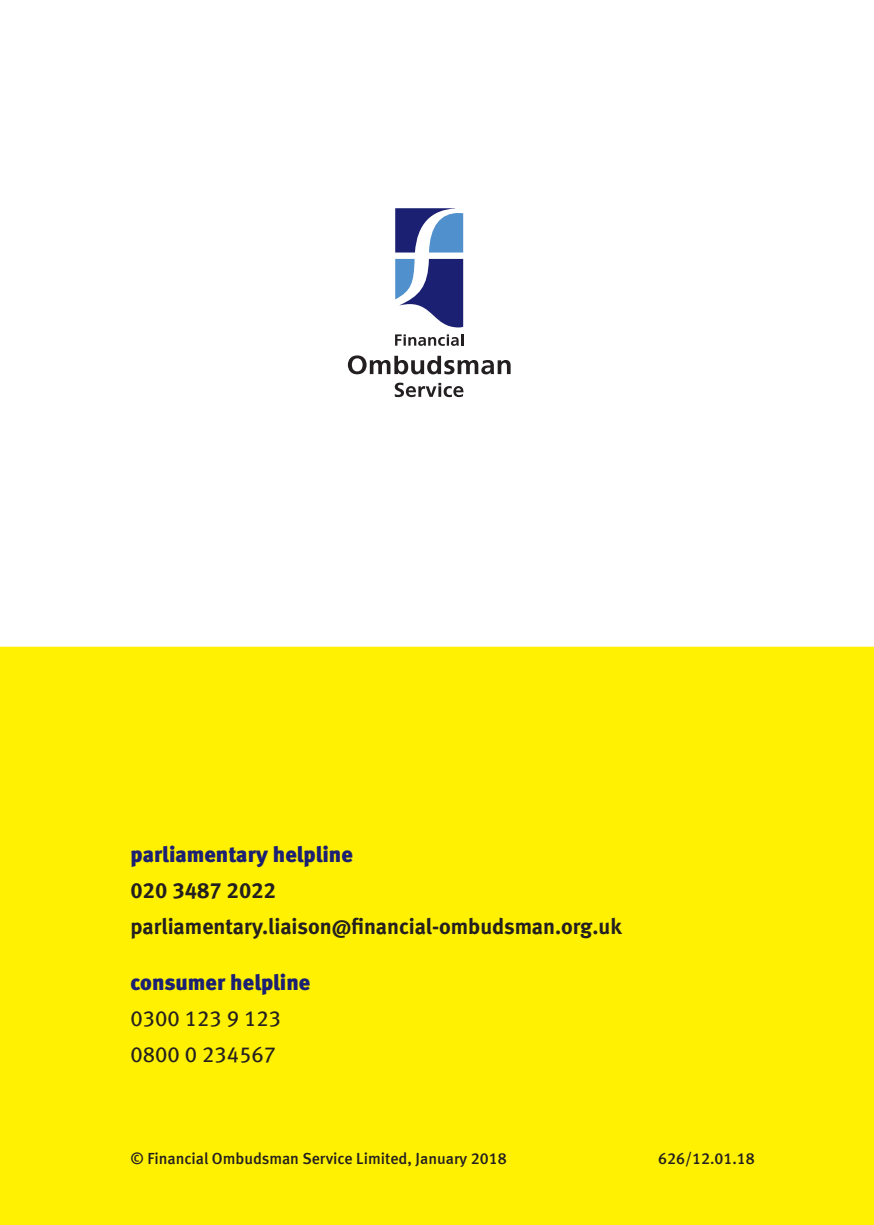
<style>
.page{position:relative;width:874px;height:1225px;background:#fff}
.page>*{position:absolute;margin:0;border:0;box-sizing:border-box;transform-origin:0 0}
.t1{font:22px/36px "Meta Bold LF";color:#231f20}
.t2{font:22px "Meta Black LF";color:#1c2072}
.t3{font:22px/36px "Meta Book LF";color:#231f20}
.t4{font:16px "Meta Medium LF";color:#231f20}
</style>
<div class="page">
<div style="left:0;top:646px;width:873px;height:579px;background:#fff101"></div>
<svg style="left:395px;top:259px;width:68px;height:68px"></svg>
<svg style="left:395px;top:208px;width:68px;height:44px"></svg>
<svg style="left:395px;top:334px;width:68px;height:12px"></svg>
<svg style="left:348px;top:355px;width:162px;height:19px"></svg>
<svg style="left:394px;top:383px;width:69px;height:14px"></svg>
<p class="t2" style="left:130px;top:841px;width:224px">parliamentary helpline</p>
<p class="t1" style="left:130px;top:872px;width:492px">020 3487 2022 parliamentary.liaison@financial-ombudsman.org.uk</p>
<p class="t2" style="left:130px;top:969px;width:181px">consumer helpline</p>
<p class="t3" style="left:130px;top:1000px;width:152px">0300 123 9 123<br>0800 0 234567</p>
<p class="t4" style="left:130px;top:1149px;width:377px">© Financial Ombudsman Service Limited, January 2018</p>
<p class="t4" style="left:657px;top:1149px;width:98px">626/12.01.18</p>
</div>
